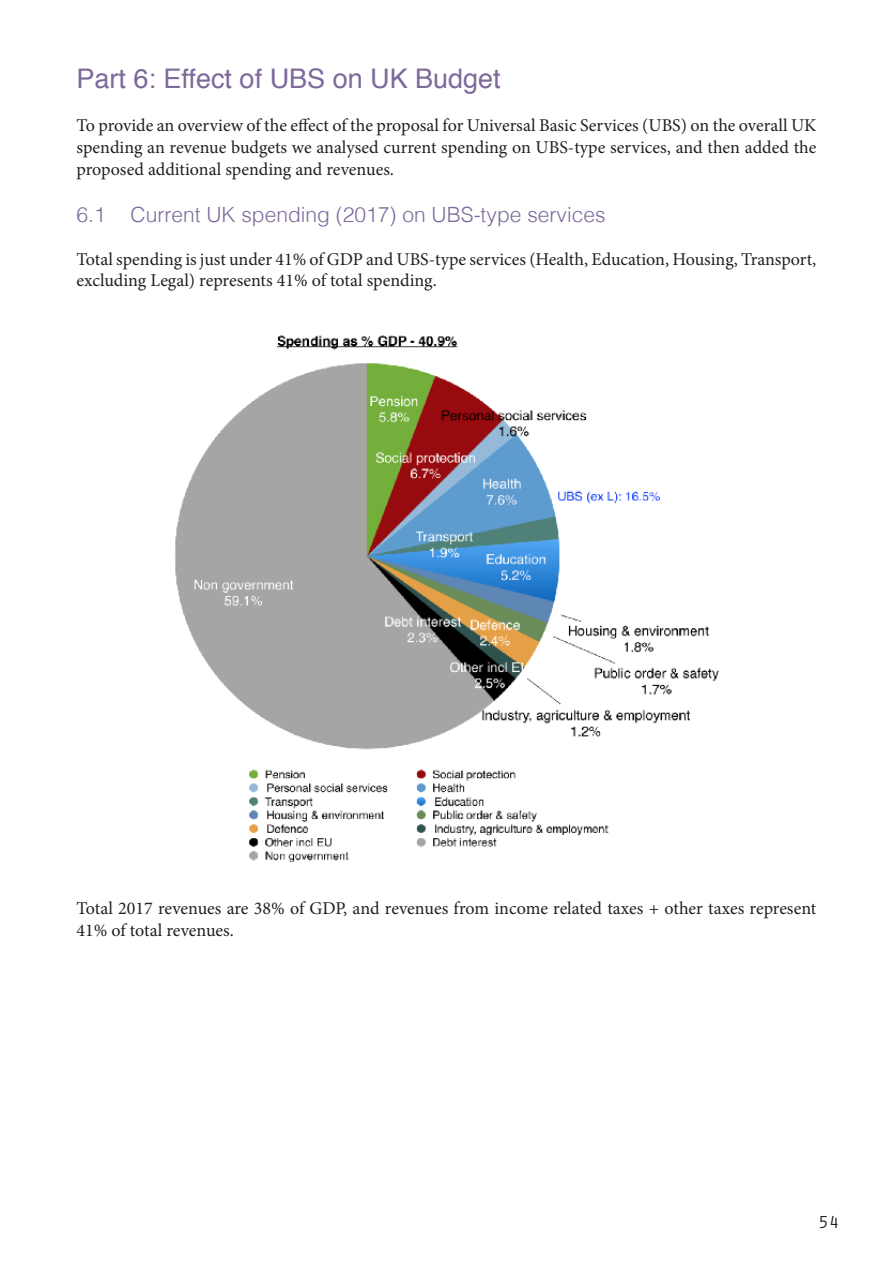
<style>
.page{position:relative;width:893px;height:1263px;background:#fff}
.page>*{position:absolute;margin:0;border:0;box-sizing:border-box;transform-origin:0 0}
.t1{font:27px "Helvetica";color:#7d6a9b}
.t2{font:300 21px "Helvetica";color:#7d6a9b}
.t3{font:18px/21.6px "Minion Pro";color:#231f20}
.t4{font:18px "Orator Std";color:#231f20}
</style>
<div class="page">
<img style="left:175px;top:335px;width:544px;height:528px">
<p class="t1" style="left:77px;top:58px;width:426px">Part 6: Effect of UBS on UK Budget</p>
<p class="t3" style="left:77px;top:115px;width:741px;text-align:justify">To provide an overview of the effect of the proposal for Universal Basic Services (UBS) on the overall UK spending an revenue budgets we analysed current spending on UBS-type services, and then added the proposed additional spending and revenues.</p>
<p class="t2" style="left:77px;top:196px;width:530px">6.1 Current UK spending (2017) on UBS-type services</p>
<p class="t3" style="left:77px;top:248px;width:741px">Total spending is just under 41% of GDP and UBS-type services (Health, Education, Housing, Transport, excluding Legal) represents 41% of total spending.</p>
<p class="t3" style="left:77px;top:897px;width:741px">Total 2017 revenues are 38% of GDP, and revenues from income related taxes + other taxes represent<br>41% of total revenues.</p>
<p class="t4" style="left:818px;top:1209px;width:23px">54</p>
</div>
